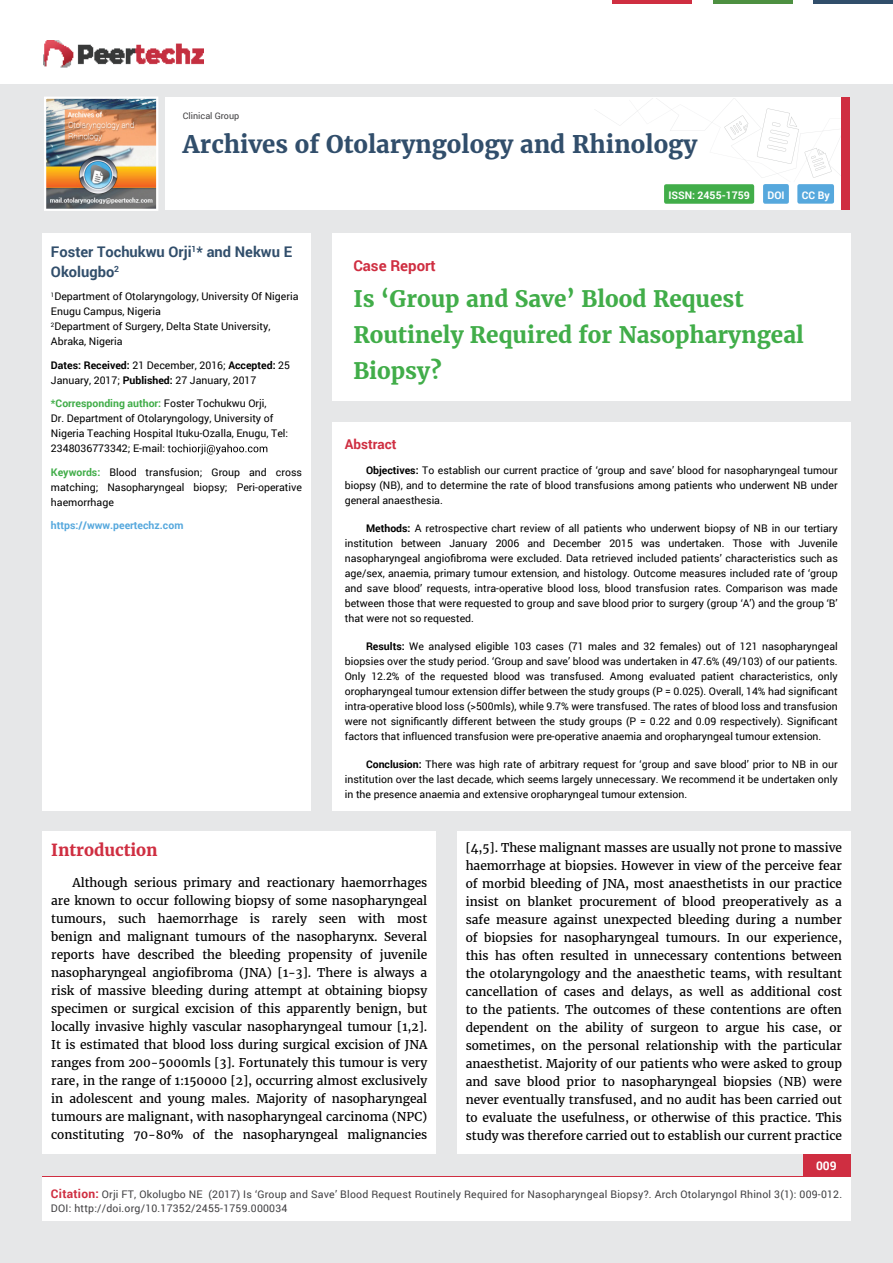
<style>
.page{position:relative;width:893px;height:1263px;background:#e6e7e8}
.page>*{position:absolute;margin:0;border:0;box-sizing:border-box;transform-origin:0 0}
.t1{font:700 24px "Merriweather";color:#314e6b}
.t2{font:700 22.5px/36px "Merriweather";color:#41ad49}
.t3{font:700 16.5px "Merriweather";color:#cf2e41}
.t4{font:700 15px "Roboto";color:#cf2e41}
.t5{font:700 14.7px/19.5px "Roboto";color:#314e6b}
.t6{font:700 13.5px "Roboto";color:#cf2e41}
.t7{font:12px/18px "Merriweather";color:#000;text-align:justify}
.t8{font:700 12px "Roboto";color:#fff}
.t9{font:10.5px/15px "Roboto";color:#000;text-align:justify}
.t10{font:10.5px/13.5px "Roboto";letter-spacing:.02em;color:#414042}
.t11{font:700 10.5px "Roboto";color:#56a8dd}
.t12{font:700 10.5px "Roboto";color:#fff}
.t13{font:9px "Roboto";color:#414042}
.s1{font-weight:700}
.s2{font-weight:700;color:#41ad49}
.s3{font-weight:700;font-size:12px;color:#cf2e41}
</style>
<div class="page">
<div style="left:165px;top:98px;width:684px;height:112px;background:#fff"></div>
<svg style="left:596px;top:99px;width:245px;height:79px"></svg>
<div style="left:841px;top:98px;width:8px;height:112px;background:#cf2e41"></div>
<img style="left:44px;top:97px;width:114px;height:114px">
<div style="left:0;top:0;width:893px;height:83px;background:#fff"></div>
<img style="left:44px;top:41px;width:159px;height:27px">
<div style="left:664px;top:184px;width:90px;height:20px;background:#41ad49;border-radius:2px"></div>
<div style="left:763px;top:184px;width:26px;height:20px;background:#56a8dd;border-radius:2px"></div>
<div style="left:797px;top:184px;width:37px;height:20px;background:#56a8dd;border-radius:2px"></div>
<hr style="left:713px;top:0;width:79px;height:3px;background:#4d9041">
<hr style="left:612px;top:0;width:80px;height:3px;background:#cf2e41">
<hr style="left:813px;top:0;width:80px;height:3px;background:#314e6b">
<div style="left:803px;top:1154px;width:47px;height:50px;background:#cf2e41"></div>
<div style="left:42px;top:1177px;width:809px;height:43px;background:#fff"></div>
<div style="left:332px;top:233px;width:518px;height:167px;background:#fff"></div>
<div style="left:42px;top:233px;width:269px;height:577px;background:#fff"></div>
<svg style="left:168px;top:444px;width:99px;height:11px"></svg>
<div style="left:43px;top:832px;width:393px;height:322px;background:#fff"></div>
<div style="left:457px;top:832px;width:393px;height:322px;background:#fff"></div>
<div style="left:332px;top:422px;width:518px;height:388px;background:#fff"></div>
<p class="t13" style="left:183px;top:110px;width:58px">Clinical Group</p>
<h1 class="t1" style="left:183px;top:129px;width:516px">Archives of Otolaryngology and Rhinology</h1>
<p class="t12" style="left:668px;top:188px;width:83px">ISSN: 2455-1759</p>
<p class="t12" style="left:767px;top:188px;width:19px">DOI</p>
<p class="t12" style="left:802px;top:188px;width:29px">CC By</p>
<h3 class="t5" style="left:51px;top:242px;width:243px">Foster Tochukwu Orji<sup>1</sup>* and Nekwu E<br>Okolugbo<sup>2</sup></h3>
<p class="t9" style="left:51px;top:289px;width:249px;text-align:left"><sup>1</sup>Department of Otolaryngology, University Of Nigeria Enugu Campus, Nigeria<br><sup>2</sup>Department of Surgery, Delta State University, Abraka, Nigeria</p>
<p class="t9" style="left:51px;top:357px;width:241px"><span class="s1">Dates: Received:</span> 21 December, 2016; <span class="s1">Accepted:</span> 25<br>January, 2017; <span class="s1">Published:</span> 27 January, 2017</p>
<p class="t9" style="left:51px;top:396px;width:239px;text-align:left"><span class="s2">*Corresponding author:</span> Foster Tochukwu Orji,<br>Dr. Department of Otolaryngology, University of Nigeria Teaching Hospital Ituku-Ozalla, Enugu, Tel:<br>2348036773342; E-mail:</p>
<p class="t9" style="left:51px;top:464px;width:253px"><span class="s2">Keywords:</span> Blood transfusion; Group and cross matching; Nasopharyngeal biopsy; Peri-operative haemorrhage</p>
<p class="t11" style="left:51px;top:518px;width:134px">https://www.peertechz.com</p>
<h3 class="t4" style="left:353px;top:256px;width:84px">Case Report</h3>
<h2 class="t2" style="left:353px;top:281px;width:452px">Is ‘Group and Save’ Blood Request<br>Routinely Required for Nasopharyngeal<br>Biopsy?</h2>
<p class="t6" style="left:345px;top:435px;width:53px">Abstract</p>
<p class="t9" style="left:345px;top:463px;width:494px;text-indent:21px"><span class="s1">Objectives:</span> To establish our current practice of ‘group and save’ blood for nasopharyngeal tumour biopsy (NB), and to determine the rate of blood transfusions among patients who underwent NB under general anaesthesia.</p>
<p class="t9" style="left:345px;top:520px;width:494px;text-indent:21px"><span class="s1">Methods:</span> A retrospective chart review of all patients who underwent biopsy of NB in our tertiary institution between January 2006 and December 2015 was undertaken. Those with Juvenile nasopharyngeal angiofibroma were excluded. Data retrieved included patients’ characteristics such as age/sex, anaemia, primary tumour extension, and histology. Outcome measures included rate of ‘group and save blood’ requests, intra-operative blood loss, blood transfusion rates. Comparison was made between those that were requested to group and save blood prior to surgery (group ‘A’) and the group ‘B’ that were not so requested.</p>
<p class="t9" style="left:345px;top:638px;width:494px;text-indent:21px"><span class="s1">Results:</span> We analysed eligible 103 cases (71 males and 32 females) out of 121 nasopharyngeal biopsies over the study period. ‘Group and save’ blood was undertaken in 47.6% (49/103) of our patients.<br>Only 12.2% of the requested blood was transfused. Among evaluated patient characteristics, only oropharyngeal tumour extension differ between the study groups (P = 0.025). Overall, 14% had significant intra-operative blood loss (&gt;500mls), while 9.7% were transfused. The rates of blood loss and transfusion were not significantly different between the study groups (P = 0.22 and 0.09 respectively). Significant factors that influenced transfusion were pre-operative anaemia and oropharyngeal tumour extension.</p>
<p class="t9" style="left:345px;top:756px;width:494px;text-indent:21px"><span class="s1">Conclusion:</span> There was high rate of arbitrary request for ‘group and save blood’ prior to NB in our institution over the last decade, which seems largely unnecessary. We recommend it be undertaken only in the presence anaemia and extensive oropharyngeal tumour extension.</p>
<h3 class="t3" style="left:51px;top:840px;width:108px">Introduction</h3>
<p class="t7" style="left:51px;top:874px;width:378px;text-indent:21px">Although serious primary and reactionary haemorrhages are known to occur following biopsy of some nasopharyngeal tumours, such haemorrhage is rarely seen with most benign and malignant tumours of the nasopharynx. Several reports have described the bleeding propensity of juvenile nasopharyngeal angiofibroma (JNA) [1-3]. There is always a risk of massive bleeding during attempt at obtaining biopsy specimen or surgical excision of this apparently benign, but locally invasive highly vascular nasopharyngeal tumour [1,2].<br>It is estimated that blood loss during surgical excision of JNA ranges from 200-5000mls [3]. Fortunately this tumour is very rare, in the range of 1:150000 [2], occurring almost exclusively in adolescent and young males. Majority of nasopharyngeal tumours are malignant, with nasopharyngeal carcinoma (NPC) constituting 70-80% of the nasopharyngeal malignancies</p>
<p class="t7" style="left:466px;top:839px;width:378px">[4,5]. These malignant masses are usually not prone to massive haemorrhage at biopsies. However in view of the perceive fear of morbid bleeding of JNA, most anaesthetists in our practice insist on blanket procurement of blood preoperatively as a safe measure against unexpected bleeding during a number of biopsies for nasopharyngeal tumours. In our experience, this has often resulted in unnecessary contentions between the otolaryngology and the anaesthetic teams, with resultant cancellation of cases and delays, as well as additional cost to the patients. The outcomes of these contentions are often dependent on the ability of surgeon to argue his case, or sometimes, on the personal relationship with the particular anaesthetist. Majority of our patients who were asked to group and save blood prior to nasopharyngeal biopsies (NB) were never eventually transfused, and no audit has been carried out to evaluate the usefulness, or otherwise of this practice. This study was therefore carried out to establish our current practice</p>
<p class="t8" style="left:816px;top:1158px;width:22px">009</p>
<p class="t10" style="left:51px;top:1188px;width:793px"><span class="s3">Citation:</span> Orji FT, Okolugbo NE (2017) Is ‘Group and Save’ Blood Request Routinely Required for Nasopharyngeal Biopsy?. Arch Otolaryngol Rhinol 3(1): 009-012.<br>DOI: http://doi.org/10.17352/2455-1759.000034</p>
</div>
